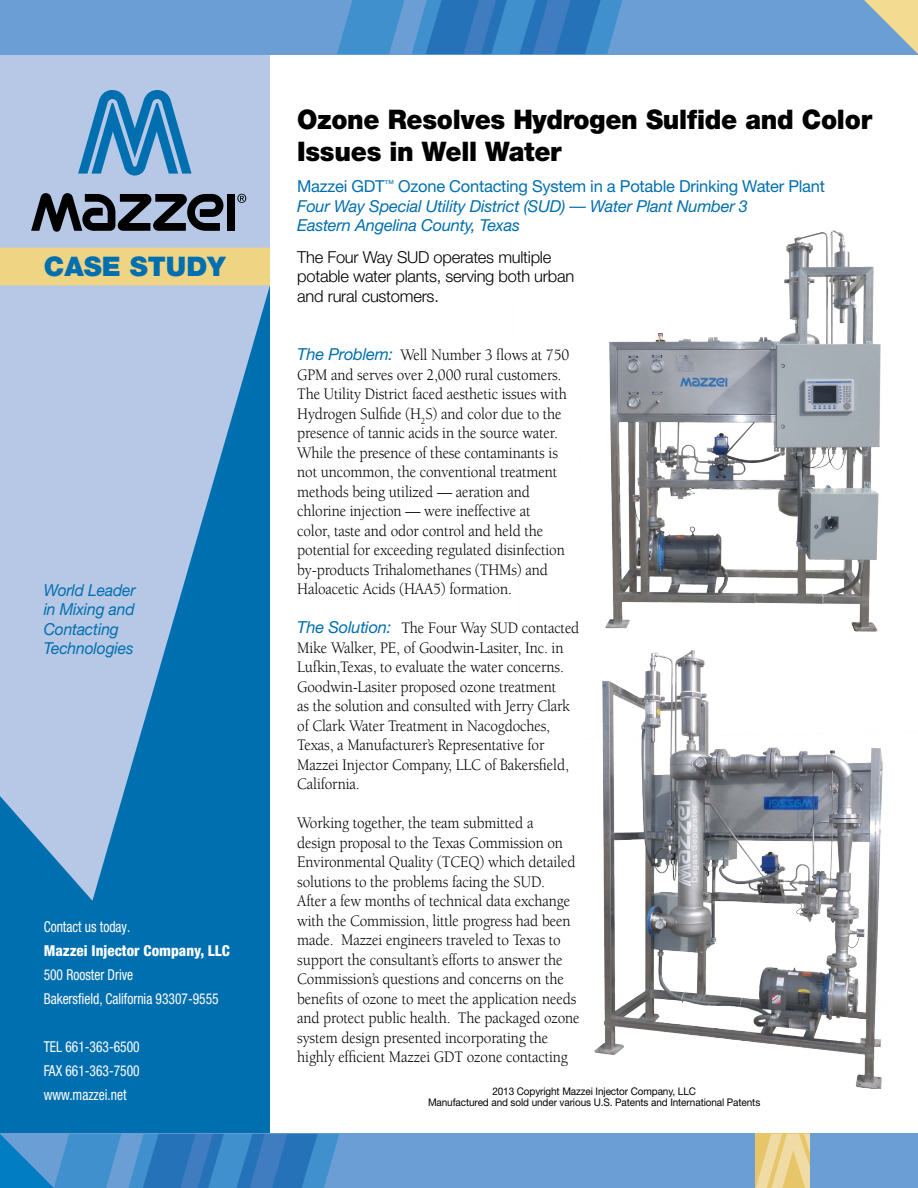
<style>
.page{position:relative;width:918px;height:1188px;background:#fff}
.page>*{position:absolute;margin:0;border:0;box-sizing:border-box;transform-origin:0 0}
.t1{font:900 27px/31.5px "Helvetica Neue LT Std";letter-spacing:-.01em;color:#000;scale:.95 1}
.t2{font:900 27px "Helvetica Neue LT Std";color:#006faf}
.t3{font:16.5px/19.5px "Berkeley Std";letter-spacing:-.01em;color:#000;scale:.92 1}
.t4{font:italic 16.5px/19.5px "Helvetica Neue LT Std";letter-spacing:-.015em;color:#006faf}
.t5{font:300 16.5px/19.5px "Helvetica Neue LT Std";letter-spacing:-.015em;color:#000}
.t6{font:italic 16.5px/19.5px "Helvetica Neue LT Std";letter-spacing:-.015em;color:#006faf;scale:.95 1}
.t7{font:condensed 15px/24px "Helvetica Neue LT Std";color:#fff;scale:.9 1}
.t8{font:800 condensed 15px "Helvetica Neue LT Std";color:#fff}
.t9{font:10.5px/10.5px "Helvetica Neue LT Std";letter-spacing:-.01em;color:#000;text-align:center;scale:.95 1}
.s1{font-style:normal}
.s2{font-style:normal;font-stretch:condensed}
.s3{font-family:"Helvetica Neue LT Std";font-style:italic;color:#006faf}
</style>
<div class="page">
<div style="left:0;top:54px;width:270px;height:1134px;background:#006faf"></div>
<svg style="left:0;top:54px;width:270px;height:847px;fill:#b7c8e6"></svg>
<div style="left:0;top:0;width:918px;height:54px;background:#6a9ed4"></div>
<div style="left:0;top:1134px;width:918px;height:54px;background:#6a9ed4"></div>
<svg style="left:756px;top:1134px;width:54px;height:54px;background:#ecd18b"></svg>
<svg style="left:337px;top:0;width:286px;height:54px;background:#3d85c5"></svg>
<svg style="left:864px;top:0;width:54px;height:54px"></svg>
<svg style="left:0;top:1134px;width:339px;height:54px"></svg>
<svg style="left:78px;top:90px;width:114px;height:86px"></svg>
<div style="left:227px;top:194px;width:8px;height:37px;background:#000"></div>
<svg style="left:31px;top:193px;width:192px;height:39px;background:#545c69"></svg>
<svg style="left:237px;top:194px;width:9px;height:9px"></svg>
<div style="left:0;top:248px;width:270px;height:37px;background:#efd483"></div>
<img style="left:608px;top:230px;width:273px;height:392px">
<img style="left:594px;top:622px;width:289px;height:466px">
<h1 class="t2" style="left:44px;top:250px;width:183px">CASE STUDY</h1>
<p class="t6" style="left:44px;top:580px;width:98px">World Leader in Mixing and<br>Contacting<br>Technologies</p>
<p class="t7" style="left:44px;top:915px;width:98px">Contact us today.</p>
<p class="t8" style="left:44px;top:941px;width:188px">Mazzei Injector Company, LLC</p>
<p class="t7" style="left:44px;top:963px;width:196px">500 Rooster Drive<br>Bakersfield, California 93307-9555</p>
<p class="t7" style="left:44px;top:1035px;width:108px;text-align:justify">TEL 661-363-6500<br>FAX 661-363-7500 www.mazzei.net</p>
<h1 class="t1" style="left:297px;top:104px;width:607px">Ozone Resolves Hydrogen Sulfide and Color<br>Issues in Well Water</h1>
<p class="t4" style="left:297px;top:176px;width:529px"><span class="s1">Mazzei GDT</span><sup>™</sup> <span class="s1">Ozone Contacting System in a Potable Drinking Water Plant<br></span>Four Way Special Utility District (SUD) <span class="s2">—</span> Water Plant Number 3<br>Eastern Angelina County, Texas</p>
<p class="t5" style="left:297px;top:247px;width:279px">The Four Way SUD operates multiple potable water plants, serving both urban and rural customers.</p>
<p class="t3" style="left:297px;top:345px;width:297px"><span class="s3">The Problem:</span> Well Number 3 flows at 750<br>GPM and serves over 2,000 rural customers.<br>The Utility District faced aesthetic issues with Hydrogen Sulfide (H<sub>2</sub>S) and color due to the presence of tannic acids in the source water.<br>While the presence of these contaminants is not uncommon, the conventional treatment methods being utilized — aeration and chlorine injection — were ineffective at<br>color, taste and odor control and held the potential for exceeding regulated disinfection by-products Trihalomethanes (THMs) and Haloacetic Acids (HAA5) formation.</p>
<p class="t3" style="left:297px;top:618px;width:308px"><span class="s3">The Solution:</span> The Four Way SUD contacted Mike Walker, PE, of Goodwin-Lasiter, Inc. in Lufkin,Texas, to evaluate the water concerns.<br>Goodwin-Lasiter proposed ozone treatment<br>as the solution and consulted with Jerry Clark of Clark Water Treatment in Nacogdoches, Texas, a Manufacturer’s Representative for Mazzei Injector Company, LLC of Bakersfield, California.</p>
<p class="t3" style="left:297px;top:813px;width:309px">Working together, the team submitted a<br>design proposal to the Texas Commission on Environmental Quality (TCEQ) which detailed solutions to the problems facing the SUD.<br>After a few months of technical data exchange with the Commission, little progress had been made. Mazzei engineers traveled to Texas to support the consultant’s efforts to answer the Commission’s questions and concerns on the benefits of ozone to meet the application needs and protect public health. The packaged ozone system design presented incorporating the highly efficient Mazzei GDT ozone contacting</p>
<p class="t9" style="left:428px;top:1086px;width:351px">2013 Copyright Mazzei Injector Company, LLC<br>Manufactured and sold under various U.S. Patents and International Patents</p>
</div>
